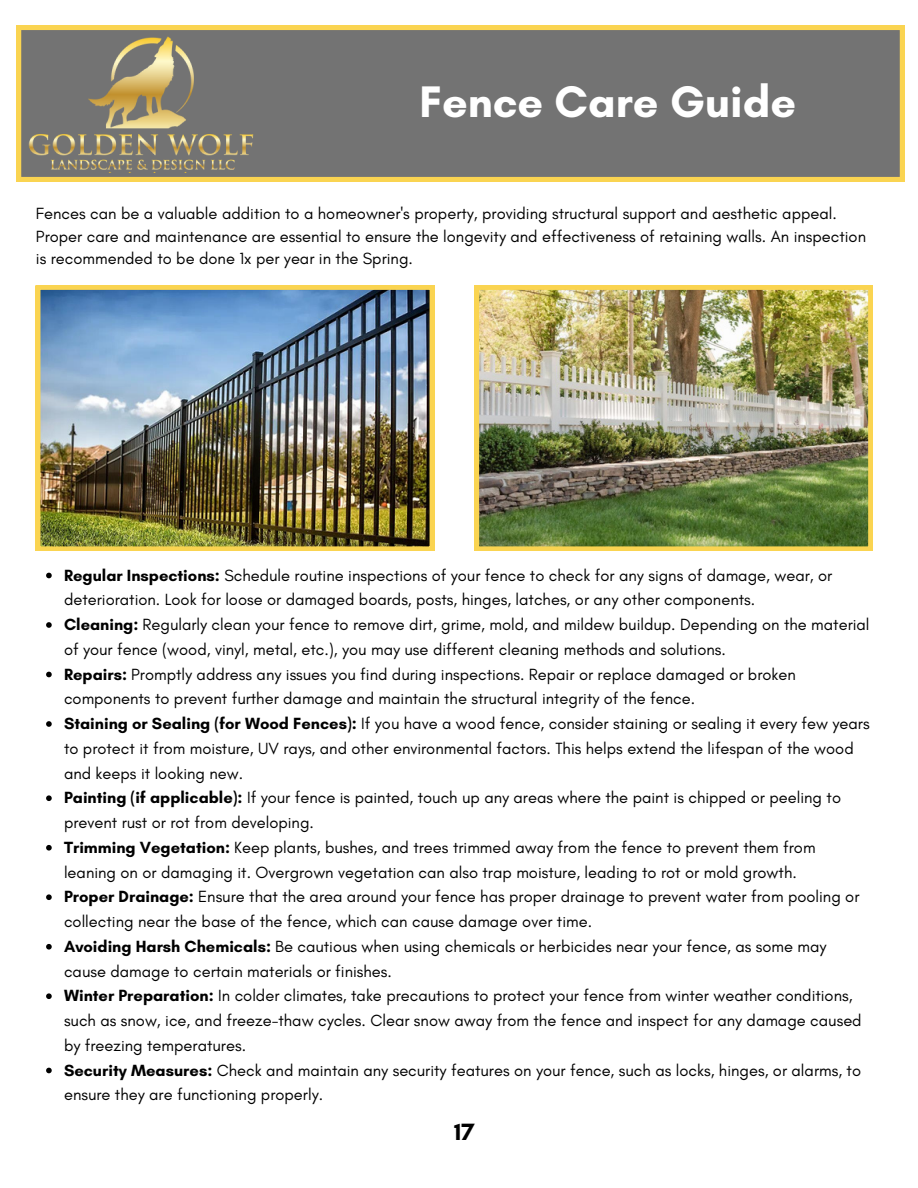
<style>
.page{position:relative;width:918px;height:1188px;background:#fff}
.page>*{position:absolute;margin:0;border:0;box-sizing:border-box;transform-origin:0 0}
.t1{font:700 45px "Glacial Indifference";color:#fff}
.t2{font:700 24px "Glacial Indifference";color:#000}
.t3{font:16.5px/24.8px "Glacial Indifference";color:#000}
.s1{font-weight:700}
</style>
<div class="page">
<svg style="left:17px;top:26px;width:887px;height:155px;background:#7d7a70"></svg>
<img style="left:28px;top:32px;width:229px;height:140px">
<img style="left:36px;top:285px;width:398px;height:266px">
<img style="left:475px;top:285px;width:398px;height:266px">
<svg style="left:46px;top:573px;width:6px;height:5px"></svg>
<svg style="left:46px;top:622px;width:6px;height:6px"></svg>
<svg style="left:46px;top:672px;width:6px;height:5px"></svg>
<svg style="left:46px;top:721px;width:6px;height:6px"></svg>
<svg style="left:46px;top:795px;width:6px;height:6px"></svg>
<svg style="left:46px;top:845px;width:6px;height:6px"></svg>
<svg style="left:46px;top:894px;width:6px;height:6px"></svg>
<svg style="left:46px;top:944px;width:6px;height:6px"></svg>
<svg style="left:46px;top:993px;width:6px;height:6px"></svg>
<svg style="left:46px;top:1068px;width:6px;height:5px"></svg>
<h1 class="t1" style="left:419px;top:74px;width:378px">Fence Care Guide</h1>
<p class="t3" style="left:36px;top:202px;width:832px;line-height:22.5px">Fences can be a valuable addition to a homeowner's property, providing structural support and aesthetic appeal.<br>Proper care and maintenance are essential to ensure the longevity and effectiveness of retaining walls. An inspection is recommended to be done 1x per year in the Spring.</p>
<p class="t3" style="left:64px;top:562px;width:807px"><span class="s1">Regular Inspections:</span> Schedule routine inspections of your fence to check for any signs of damage, wear, or deterioration. Look for loose or damaged boards, posts, hinges, latches, or any other components.<br><span class="s1">Cleaning:</span> Regularly clean your fence to remove dirt, grime, mold, and mildew buildup. Depending on the material of your fence (wood, vinyl, metal, etc.), you may use different cleaning methods and solutions.<br><span class="s1">Repairs:</span> Promptly address any issues you find during inspections. Repair or replace damaged or broken components to prevent further damage and maintain the structural integrity of the fence.<br><span class="s1">Staining or Sealing (for Wood Fences):</span> If you have a wood fence, consider staining or sealing it every few years to protect it from moisture, UV rays, and other environmental factors. This helps extend the lifespan of the wood and keeps it looking new.<br><span class="s1">Painting (if applicable):</span> If your fence is painted, touch up any areas where the paint is chipped or peeling to prevent rust or rot from developing.<br><span class="s1">Trimming Vegetation:</span> Keep plants, bushes, and trees trimmed away from the fence to prevent them from leaning on or damaging it. Overgrown vegetation can also trap moisture, leading to rot or mold growth.<br><span class="s1">Proper Drainage:</span> Ensure that the area around your fence has proper drainage to prevent water from pooling or collecting near the base of the fence, which can cause damage over time.<br><span class="s1">Avoiding Harsh Chemicals:</span> Be cautious when using chemicals or herbicides near your fence, as some may cause damage to certain materials or finishes.<br><span class="s1">Winter Preparation:</span> In colder climates, take precautions to protect your fence from winter weather conditions, such as snow, ice, and freeze-thaw cycles. Clear snow away from the fence and inspect for any damage caused by freezing temperatures.<br><span class="s1">Security Measures:</span> Check and maintain any security features on your fence, such as locks, hinges, or alarms, to ensure they are functioning properly.</p>
<h2 class="t2" style="left:454px;top:1117px;width:22px">17</h2>
</div>
